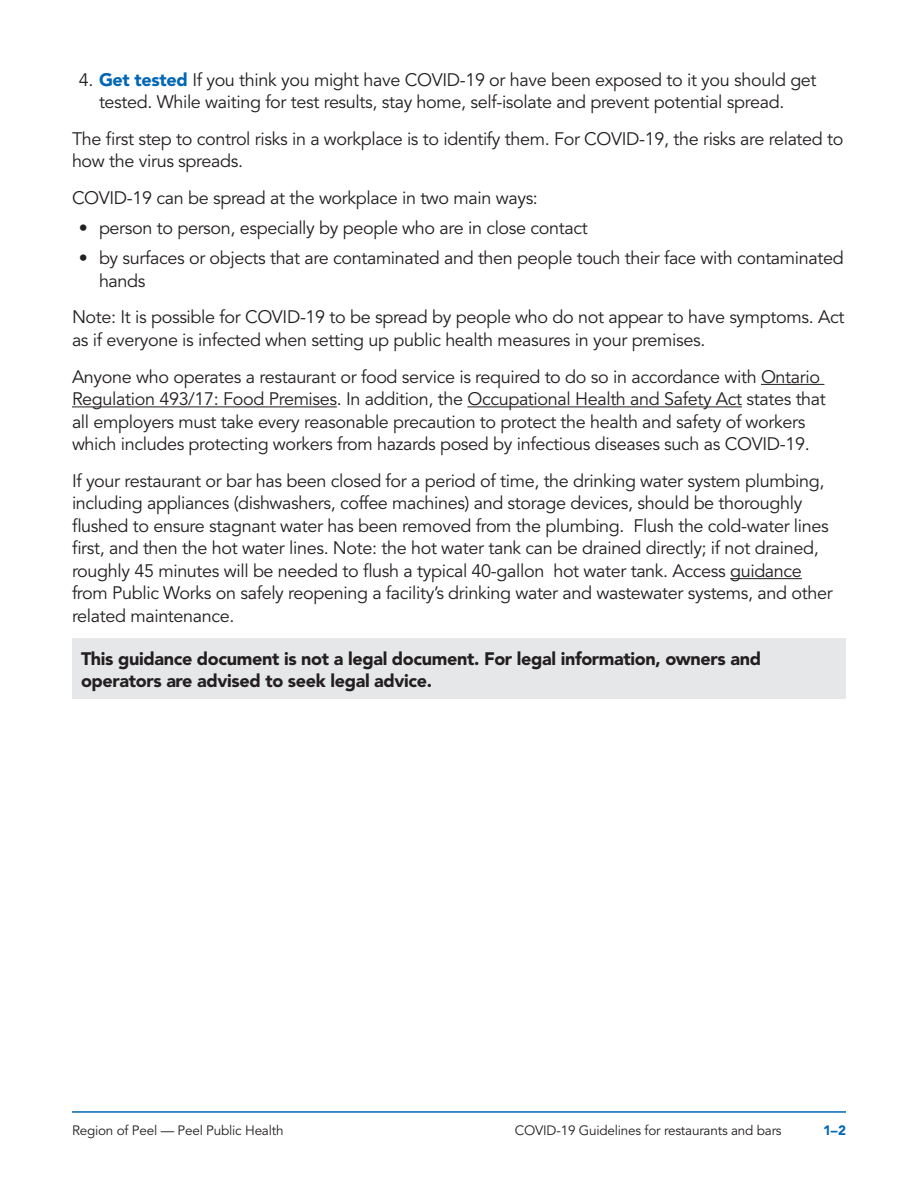
<style>
.page{position:relative;width:918px;height:1188px;background:#fff}
.page>*{position:absolute;margin:0;border:0;box-sizing:border-box;transform-origin:0 0}
.t1{font:18px/22.5px "Avenir LT Std";letter-spacing:-.02em;color:#231f20}
.t2{font:900 18px/22.5px "Avenir LT Std";letter-spacing:-.02em;color:#231f20}
.t3{font:13.5px "Avenir LT Std";letter-spacing:-.015em;color:#231f20}
.t4{font:900 13.5px "Avenir LT Std";color:#0166b3}
.s1{font-weight:900;color:#0166b3}
</style>
<div class="page">
<div style="left:72px;top:638px;width:774px;height:61px;background:#e6e7e9"></div>
<hr style="left:761px;top:384px;width:63px;height:1px;background:#231f20">
<hr style="left:72px;top:406px;width:265px;height:1px;background:#231f20">
<hr style="left:467px;top:406px;width:275px;height:1px;background:#231f20">
<hr style="left:730px;top:578px;width:72px;height:1px;background:#231f20">
<hr style="left:72px;top:1111px;width:774px;height:2px;background:#0166b3">
<p class="t1" style="left:99px;top:69px;width:719px;text-indent:-20px">4. <span class="s1">Get tested</span> If you think you might have COVID-19 or have been exposed to it you should get tested. While waiting for test results, stay home, self-isolate and prevent potential spread.</p>
<p class="t1" style="left:72px;top:128px;width:773px">The first step to control risks in a workplace is to identify them. For COVID-19, the risks are related to how the virus spreads.</p>
<p class="t1" style="left:72px;top:187px;width:468px">COVID-19 can be spread at the workplace in two main ways:</p>
<p class="t1" style="left:79px;top:217px;width:510px">• person to person, especially by people who are in close contact</p>
<p class="t1" style="left:99px;top:247px;width:746px;text-indent:-20px">• by surfaces or objects that are contaminated and then people touch their face with contaminated hands</p>
<p class="t1" style="left:72px;top:306px;width:774px">Note: It is possible for COVID-19 to be spread by people who do not appear to have symptoms. Act as if everyone is infected when setting up public health measures in your premises.</p>
<p class="t1" style="left:72px;top:366px;width:755px">Anyone who operates a restaurant or food service is required to do so in accordance with Ontario Regulation 493/17: Food Premises. In addition, the Occupational Health and Safety Act states that all employers must take every reasonable precaution to protect the health and safety of workers which includes protecting workers from hazards posed by infectious diseases such as COVID-19.</p>
<p class="t1" style="left:72px;top:470px;width:762px">If your restaurant or bar has been closed for a period of time, the drinking water system plumbing, including appliances (dishwashers, coffee machines) and storage devices, should be thoroughly flushed to ensure stagnant water has been removed from the plumbing. Flush the cold-water lines first, and then the hot water lines. Note: the hot water tank can be drained directly; if not drained, roughly 45 minutes will be needed to flush a typical 40-gallon hot water tank. Access guidance from Public Works on safely reopening a facility’s drinking water and wastewater systems, and other related maintenance.</p>
<p class="t2" style="left:81px;top:647px;width:682px">This guidance document is not a legal document. For legal information, owners and operators are advised to seek legal advice.</p>
<p class="t3" style="left:72px;top:1123px;width:213px">Region of Peel — Peel Public Health</p>
<p class="t3" style="left:515px;top:1123px;width:268px">COVID-19 Guidelines for restaurants and bars</p>
<p class="t4" style="left:823px;top:1122px;width:25px">1–2</p>
</div>
